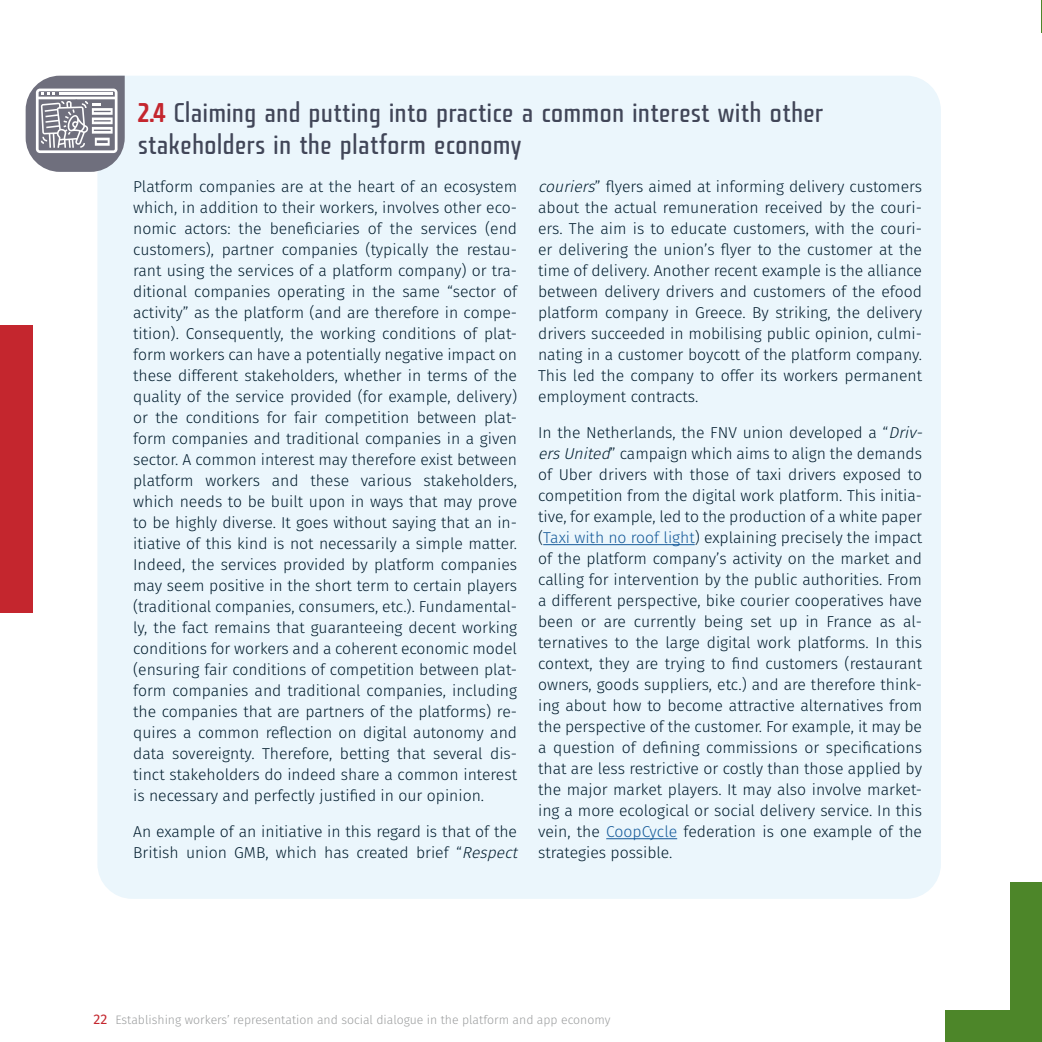
<style>
.page{position:relative;width:1042px;height:1042px;background:#fff}
.page>*{position:absolute;margin:0;border:0;box-sizing:border-box;transform-origin:0 0}
.t1{font:26.25px/31.5px "Fishmonger CR";color:#414658}
.t2{font:300 15.75px/21px "Fira Sans";color:#021d2e;text-align:justify}
.t3{font:300 12.25px "Fira Sans";color:#9c9e9f}
.s1{font-family:"Fishmonger CS";color:#c4262e}
.s2{font-style:italic}
.s3{color:#165b9a}
.s4{font-weight:400;font-size:14px;color:#c4262e}
</style>
<div class="page">
<hr style="left:1041px;top:0;width:1px;height:32px;background:#4d8629">
<div style="left:0;top:325px;width:32px;height:288px;background:#c4262e"></div>
<div style="left:97px;top:76px;width:844px;height:823px;background:#ebf6fc"></div>
<hr style="left:543px;top:544px;width:152px;height:1px;background:#165b9a">
<hr style="left:606px;top:838px;width:71px;height:1px;background:#165b9a">
<svg style="left:26px;top:76px;width:99px;height:96px"></svg>
<div style="left:946px;top:1011px;width:96px;height:31px;background:#4d8629"></div>
<div style="left:1010px;top:882px;width:32px;height:129px;background:#4d8629"></div>
<h1 class="t1" style="left:138px;top:97px;width:687px"><span class="s1">2.4</span> Claiming and putting into practice a common interest with other stakeholders in the platform economy</h1>
<p class="t2" style="left:133px;top:176px;width:385px">Platform companies are at the heart of an ecosystem which, in addition to their workers, involves other eco&shy;nomic actors: the beneficiaries of the services (end customers), partner companies (typically the restau&shy;rant using the services of a platform company) or tra&shy;ditional companies operating in the same “sector of activity” as the platform (and are therefore in compe&shy;tition). Consequently, the working conditions of plat&shy;form workers can have a potentially negative impact on these different stakeholders, whether in terms of the quality of the service provided (for example, delivery) or the conditions for fair competition between plat&shy;form companies and traditional companies in a given sector. A common interest may therefore exist between platform workers and these various stakeholders, which needs to be built upon in ways that may prove to be highly diverse. It goes without saying that an in&shy;itiative of this kind is not necessarily a simple matter.<br>Indeed, the services provided by platform companies may seem positive in the short term to certain players (traditional companies, consumers, etc.). Fundamental&shy;ly, the fact remains that guaranteeing decent working conditions for workers and a coherent economic model (ensuring fair conditions of competition between plat&shy;form companies and traditional companies, including the companies that are partners of the platforms) re&shy;quires a common reflection on digital autonomy and data sovereignty. Therefore, betting that several dis&shy;tinct stakeholders do indeed share a common interest is necessary and perfectly justified in our opinion.</p>
<p class="t2" style="left:133px;top:821px;width:390px">An example of an initiative in this regard is that of the<br>British union GMB, which has created brief “<span class="s2">Respect</span></p>
<p class="t2" style="left:538px;top:176px;width:385px"><span class="s2">couriers</span>” flyers aimed at informing delivery customers about the actual remuneration received by the couri&shy;ers. The aim is to educate customers, with the couri&shy;er delivering the union’s flyer to the customer at the time of delivery. Another recent example is the alliance between delivery drivers and customers of the efood platform company in Greece. By striking, the delivery drivers succeeded in mobilising public opinion, culmi&shy;nating in a customer boycott of the platform company.<br>This led the company to offer its workers permanent employment contracts.</p>
<p class="t2" style="left:538px;top:422px;width:390px;text-align:left">In the Netherlands, the FNV union developed a “<span class="s2">Driv&shy;ersUnited</span>” campaign which aims to align the demands of Uber drivers with those of taxi drivers exposed to competition from the digital work platform. This initia&shy;tive, for example, led to the production of a white paper (<span class="s3">Taxi with no roof light</span>) explaining precisely the impact of the platform company’s activity on the market and calling for intervention by the public authorities. From a different perspective, bike courier cooperatives have been or are currently being set up in France as al&shy;ternatives to the large digital work platforms. In this context, they are trying to find customers (restaurant owners, goods suppliers, etc.) and are therefore think&shy;ing about how to become attractive alternatives from the perspective of the customer. For example, it may be a question of defining commissions or specifications that are less restrictive or costly than those applied by the major market players. It may also involve market&shy;ing a more ecological or social delivery service. In this vein, the <span class="s3">CoopCycle</span> federation is one example of the strategies possible.</p>
<p class="t3" style="left:94px;top:1011px;width:518px"><span class="s4">22</span> Establishing workers’ representation and social dialogue in the platform and app economy</p>
</div>
